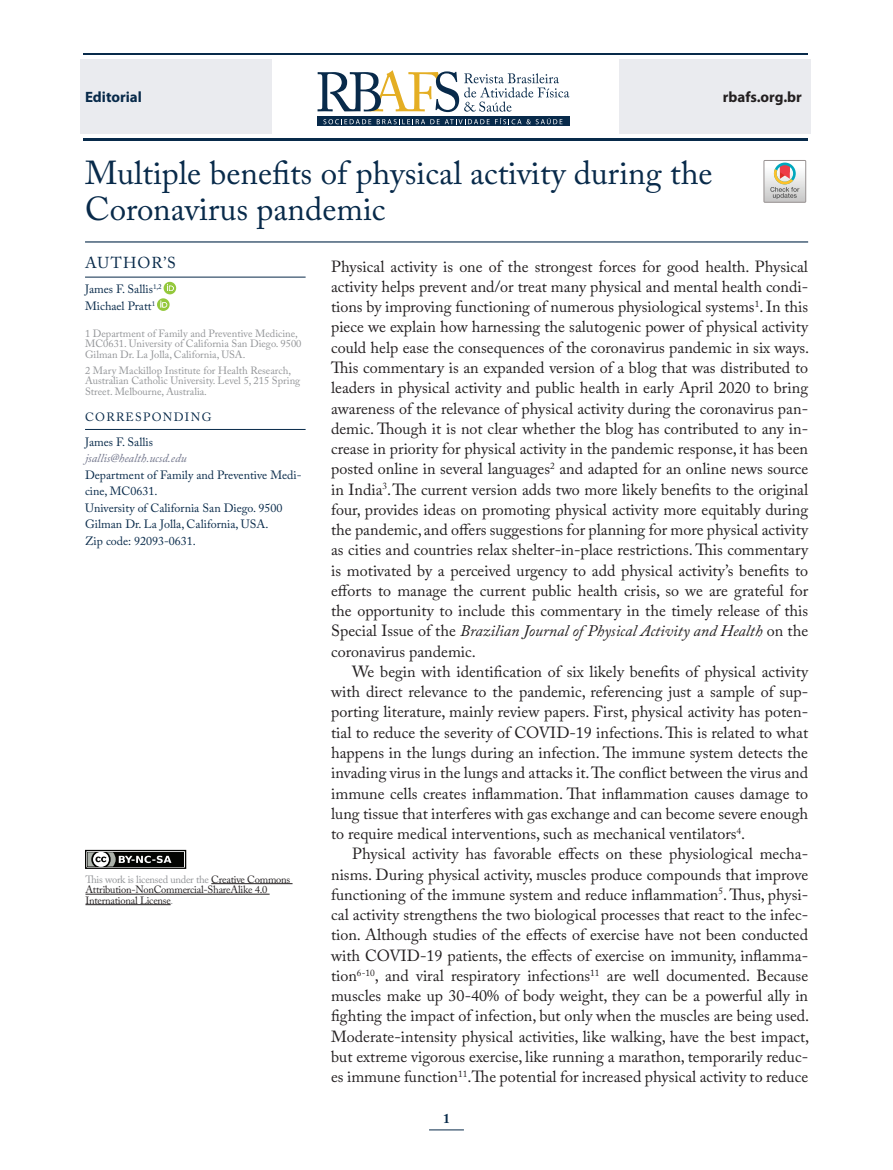
<style>
.page{position:relative;width:893px;height:1170px;background:#fff}
.page>*{position:absolute;margin:0;border:0;box-sizing:border-box;transform-origin:0 0}
.t1{font:33px/36px "Adobe Caslon Pro";color:#082a4a}
.t2{font:16.05px/20.2px "Adobe Caslon Pro";color:#231f20;text-align:justify}
.t3{font:15.75px "Adobe Caslon Pro";letter-spacing:.065em;color:#082a4a}
.t4{font:700 15px "Myriad Pro";color:#231f20}
.t5{font:700 15px "Myriad Pro";color:#082a4a}
.t6{font:700 13.5px "Adobe Caslon Pro";color:#082a4a}
.t7{font:12px/16.5px "Adobe Caslon Pro";color:#082a4a}
.t8{font:12px/25px "Adobe Caslon Pro";letter-spacing:.1em;color:#082a4a}
.t9{font:italic 12px "Adobe Caslon Pro";color:#71758b}
.t10{font:10.5px/10.5px "Adobe Caslon Pro";color:#939598}
.t11{font:10.5px/10.5px "Adobe Caslon Pro";letter-spacing:-.02em;color:#231f20}
.s1{font-style:italic}
.s2{color:#939598}
</style>
<div class="page">
<div style="left:619px;top:59px;width:192px;height:75px;background:#eaebef"></div>
<div style="left:80px;top:59px;width:192px;height:75px;background:#eaebef"></div>
<hr style="left:83px;top:53px;width:725px;height:2px;background:#082a4a">
<hr style="left:83px;top:138px;width:725px;height:2px;background:#082a4a">
<svg style="left:318px;top:117px;width:252px;height:9px"></svg>
<svg style="left:323px;top:119px;width:48px;height:5px"></svg>
<svg style="left:377px;top:118px;width:185px;height:6px"></svg>
<svg style="left:318px;top:70px;width:251px;height:42px"></svg>
<svg style="left:764px;top:160px;width:42px;height:42px"></svg>
<hr style="left:429px;top:1129px;width:35px;height:1px;background:#082a4a">
<hr style="left:211px;top:883px;width:82px;height:1px;background:#231f20">
<hr style="left:85px;top:893px;width:185px;height:1px;background:#231f20">
<hr style="left:85px;top:904px;width:86px;height:1px;background:#231f20">
<div style="left:86px;top:850px;width:100px;height:18px;background:#cecece"></div>
<div style="left:85px;top:849px;width:101px;height:19px;border:1px solid #040503"></div>
<div style="left:88px;top:852px;width:96px;height:14px;background:#040503"></div>
<svg style="left:85px;top:849px;width:86px;height:20px"></svg>
<hr style="left:85px;top:241px;width:723px;height:1px;background:#082a4a">
<hr style="left:85px;top:277px;width:221px;height:1px;background:#082a4a">
<hr style="left:85px;top:429px;width:221px;height:1px;background:#082a4a">
<svg style="left:157px;top:282px;width:19px;height:29px"></svg>
<p class="t5" style="left:85px;top:87px;width:58px">Editorial</p>
<p class="t4" style="left:723px;top:87px;width:81px">rbafs.org.br</p>
<h1 class="t1" style="left:85px;top:155px;width:629px">Multiple benefits of physical activity during the<br>Coronavirus pandemic</h1>
<p class="t3" style="left:85px;top:253px;width:92px">AUTHOR’S</p>
<p class="t7" style="left:85px;top:281px;width:78px">James F. Sallis<sup>1,2<br></sup>Michael Pratt<sup>1</sup></p>
<p class="t10" style="left:85px;top:328px;width:218px">1 Department of Family and Preventive Medicine,<br>MC0631. University of California San Diego. 9500<br>Gilman Dr. La Jolla, California, USA.</p>
<p class="t10" style="left:85px;top:364px;width:217px">2 Mary Mackillop Institute for Health Research,<br>Australian Catholic University. Level 5, 215 Spring<br>Street. Melbourne, Australia.</p>
<p class="t8" style="left:85px;top:404px;width:128px">CORRESPONDING<br>James F. Sallis</p>
<p class="t9" style="left:85px;top:451px;width:103px">jsallis@health.ucsd.edu</p>
<p class="t7" style="left:85px;top:466px;width:218px">Department of Family and Preventive Medi&shy;cine, MC0631.<br>University of California San Diego. 9500<br>Gilman Dr. La Jolla, California, USA.<br>Zip code: 92093-0631.</p>
<p class="t2" style="left:331px;top:256px;width:480px">Physical activity is one of the strongest forces for good health. Physical activity helps prevent and/or treat many physical and mental health condi&shy;tions by improving functioning of numerous physiological systems<sup>1</sup>. In this piece we explain how harnessing the salutogenic power of physical activity could help ease the consequences of the coronavirus pandemic in six ways.<br>This commentary is an expanded version of a blog that was distributed to leaders in physical activity and public health in early April 2020 to bring awareness of the relevance of physical activity during the coronavirus pan&shy;demic. Though it is not clear whether the blog has contributed to any in&shy;crease in priority for physical activity in the pandemic response, it has been posted online in several languages<sup>2</sup> and adapted for an online news source in India<sup>3</sup>.The current version adds two more likely benefits to the original four, provides ideas on promoting physical activity more equitably during the pandemic, and offers suggestions for planning for more physical activity as cities and countries relax shelter-in-place restrictions. This commentary is motivated by a perceived urgency to add physical activity’s benefits to efforts to manage the current public health crisis, so we are grateful for the opportunity to include this commentary in the timely release of this Special Issue of the <span class="s1">Brazilian Journal of Physical Activity and Health</span> on the coronavirus pandemic.</p>
<p class="t2" style="left:331px;top:661px;width:479px;text-indent:21px">We begin with identification of six likely benefits of physical activity with direct relevance to the pandemic, referencing just a sample of sup&shy;porting literature, mainly review papers. First, physical activity has poten&shy;tial to reduce the severity of COVID-19 infections. This is related to what happens in the lungs during an infection. The immune system detects the invading virus in the lungs and attacks it. The conflict between the virus and immune cells creates inflammation. That inflammation causes damage to lung tissue that interferes with gas exchange and can become severe enough to require medical interventions, such as mechanical ventilators<sup>4</sup>.</p>
<p class="t2" style="left:331px;top:843px;width:480px;text-indent:21px">Physical activity has favorable effects on these physiological mecha&shy;nisms. During physical activity, muscles produce compounds that improve functioning of the immune system and reduce inflammation<sup>5</sup>. Thus, physi&shy;cal activity strengthens the two biological processes that react to the infec&shy;tion. Although studies of the effects of exercise have not been conducted with COVID-19 patients, the effects of exercise on immunity, inflamma&shy;tion<sup>6-10</sup>, and viral respiratory infections<sup>11</sup> are well documented. Because muscles make up 30-40% of body weight, they can be a powerful ally in fighting the impact of infection, but only when the muscles are being used.<br>Moderate-intensity physical activities, like walking, have the best impact, but extreme vigorous exercise, like running a marathon, temporarily reduc&shy;es immune function<sup>11</sup>.The potential for increased physical activity to reduce</p>
<p class="t11" style="left:85px;top:873px;width:206px"><span class="s2">This work is licensed under the</span> Creative Commons<br>Attribution-NonCommercial-ShareAlike 4.0<br>International License<span class="s2">.</span></p>
<p class="t6" style="left:443px;top:1110px;width:8px">1</p>
</div>
